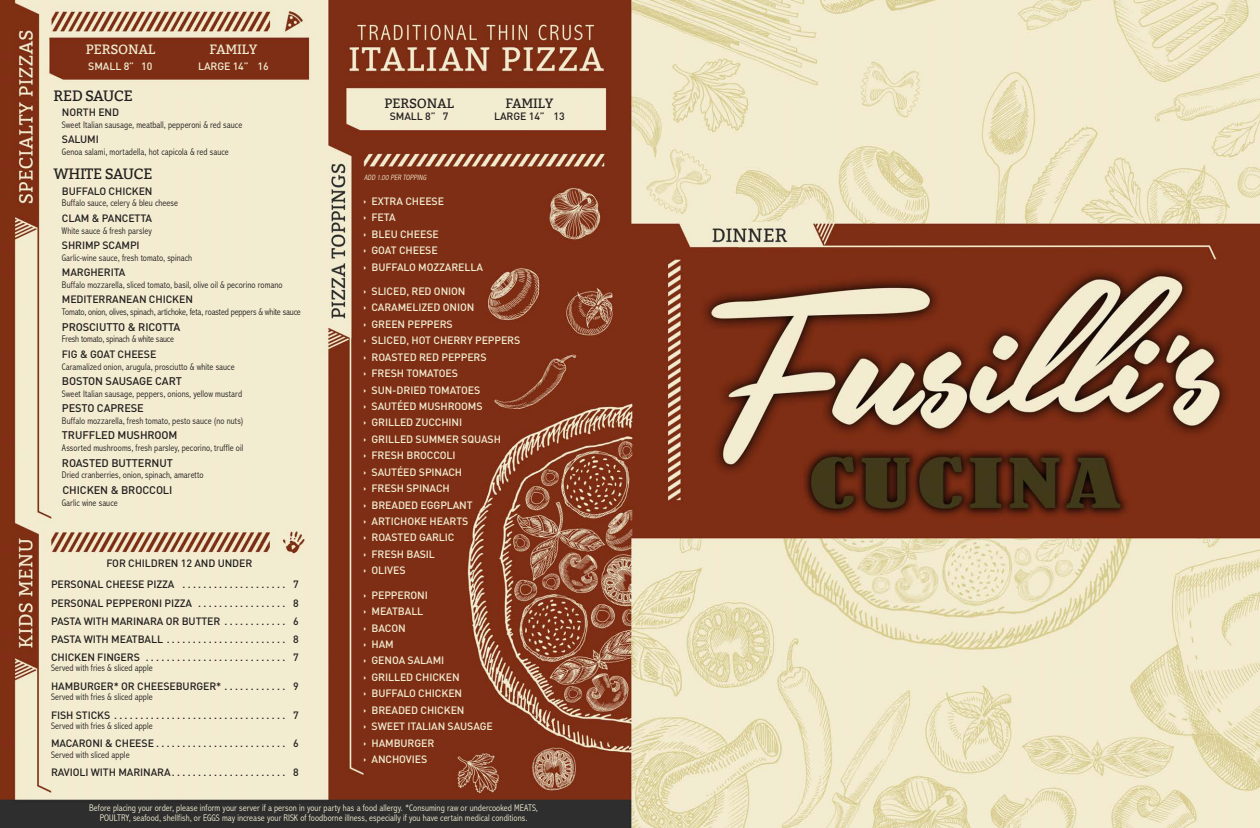
<style>
.page{position:relative;width:1260px;height:828px;background:#fff}
.page>*{position:absolute;margin:0;border:0;box-sizing:border-box;transform-origin:0 0}
.item_-_pasta{font:15px "Bitter";letter-spacing:-.03em;color:#231f20}
.item{font:13.4px "Bitter";letter-spacing:-.01em;color:#231f20}
.item-2{font:13.4px "Bitter";letter-spacing:-.01em;color:#f1edd1}
.item-3{font:500 11px "DIN";letter-spacing:-.01em;color:#231f20}
.item-4{font:500 10.6px "DIN";letter-spacing:-.01em;color:#231f20}
.item-5{font:500 10.6px "DIN";letter-spacing:-.01em;color:#f1edd1}
.description{font:300 condensed 9.6px "Abadi";letter-spacing:.01em;color:#231f20}
.description-2{font:300 condensed 9.6px/10px "Abadi";letter-spacing:.01em;color:#f1edd1;text-align:center}
.description-3{font:300 condensed 9.6px "Abadi";letter-spacing:-.01em;color:#231f20}
.description-4{font:300 condensed 9.6px "Abadi";letter-spacing:-.015em;color:#231f20}
.call_out{font:italic 300 condensed 7.7px "Abadi";color:#f1edd1}
</style>
<div class="page">
<img style="left:0;top:0;width:1260px;height:828px">
<p class="item-2" style="left:86px;top:42px;width:71px">PERSONAL</p>
<p class="item-5" style="left:88px;top:60px;width:66px">SMALL 8” 10</p>
<p class="item-2" style="left:209px;top:42px;width:49px">FAMILY</p>
<p class="item-5" style="left:198px;top:60px;width:72px">LARGE 14” 16</p>
<p class="item_-_pasta" style="left:53px;top:87px;width:81px">RED SAUCE</p>
<p class="item-4" style="left:62px;top:106px;width:59px">NORTH END</p>
<p class="description" style="left:62px;top:119px;width:182px">Sweet Italian sausage, meatball, pepperoni &amp; red sauce</p>
<p class="item-4" style="left:62px;top:133px;width:38px">SALUMI</p>
<p class="description" style="left:62px;top:146px;width:168px">Genoa salami, mortadella, hot capicola &amp; red sauce</p>
<p class="item_-_pasta" style="left:53px;top:165px;width:100px">WHITE SAUCE</p>
<p class="item-4" style="left:62px;top:184px;width:92px">BUFFALO CHICKEN</p>
<p class="description" style="left:62px;top:198px;width:118px">Buffalo sauce, celery &amp; bleu cheese</p>
<p class="item-4" style="left:62px;top:211px;width:92px">CLAM &amp; PANCETTA</p>
<p class="description" style="left:62px;top:225px;width:91px">White sauce &amp; fresh parsley</p>
<p class="item-4" style="left:62px;top:238px;width:79px">SHRIMP SCAMPI</p>
<p class="description" style="left:62px;top:252px;width:132px">Garlic-wine sauce, fresh tomato, spinach</p>
<p class="item-4" style="left:62px;top:266px;width:65px">MARGHERITA</p>
<p class="description" style="left:62px;top:279px;width:222px">Buffalo mozzarella, sliced tomato, basil, olive oil &amp; pecorino romano</p>
<p class="item-4" style="left:62px;top:293px;width:133px">MEDITERRANEAN CHICKEN</p>
<p class="description-3" style="left:62px;top:306px;width:240px">Tomato, onion, olives, spinach, artichoke, feta, roasted peppers &amp; white sauce</p>
<p class="item-3" style="left:62px;top:320px;width:120px">PROSCIUTTO &amp; RICOTTA</p>
<p class="description-4" style="left:62px;top:334px;width:114px">Fresh tomato, spinach &amp; white sauce</p>
<p class="item-4" style="left:62px;top:347px;width:96px">FIG &amp; GOAT CHEESE</p>
<p class="description" style="left:62px;top:361px;width:174px">Caramalized onion, arugula, prosciutto &amp; white sauce</p>
<p class="item-3" style="left:62px;top:374px;width:122px">BOSTON SAUSAGE CART</p>
<p class="description" style="left:62px;top:388px;width:182px">Sweet Italian sausage, peppers, onions, yellow mustard</p>
<p class="item-3" style="left:62px;top:401px;width:83px">PESTO CAPRESE</p>
<p class="description" style="left:62px;top:415px;width:183px">Buffalo mozzarella, fresh tomato, pesto sauce (no nuts)</p>
<p class="item-3" style="left:62px;top:428px;width:117px">TRUFFLED MUSHROOM</p>
<p class="description" style="left:62px;top:442px;width:183px">Assorted mushrooms, fresh parsley, pecorino, truffle oil</p>
<p class="item-3" style="left:62px;top:456px;width:112px">ROASTED BUTTERNUT</p>
<p class="description" style="left:62px;top:470px;width:143px">Dried cranberries, onion, spinach, amaretto</p>
<p class="item-3" style="left:62px;top:483px;width:111px">CHICKEN &amp; BROCCOLI</p>
<p class="description" style="left:62px;top:497px;width:57px">Garlic wine sauce</p>
<p class="item-4" style="left:106px;top:556px;width:147px">FOR CHILDREN 12 AND UNDER</p>
<p class="item-4" style="left:51px;top:578px;width:249px">PERSONAL CHEESE PIZZA . . . . . . . . . . . . . . . . . . . . 7</p>
<p class="item-4" style="left:51px;top:596px;width:249px">PERSONAL PEPPERONI PIZZA . . . . . . . . . . . . . . . . . 8</p>
<p class="item-4" style="left:51px;top:614px;width:249px">PASTA WITH MARINARA OR BUTTER . . . . . . . . . . . . 6</p>
<p class="item-4" style="left:51px;top:632px;width:249px">PASTA WITH MEATBALL . . . . . . . . . . . . . . . . . . . . . . . 8</p>
<p class="item-4" style="left:51px;top:651px;width:249px">CHICKEN FINGERS . . . . . . . . . . . . . . . . . . . . . . . . . . . 7</p>
<p class="description" style="left:51px;top:663px;width:103px">Served with fries &amp; sliced apple</p>
<p class="item-4" style="left:51px;top:679px;width:249px">HAMBURGER* OR CHEESEBURGER* . . . . . . . . . . . . 9</p>
<p class="description" style="left:51px;top:691px;width:103px">Served with fries &amp; sliced apple</p>
<p class="item-4" style="left:51px;top:708px;width:249px">FISH STICKS . . . . . . . . . . . . . . . . . . . . . . . . . . . . . . . . . 7</p>
<p class="description" style="left:51px;top:720px;width:103px">Served with fries &amp; sliced apple</p>
<p class="item-4" style="left:51px;top:737px;width:249px">MACARONI &amp; CHEESE . . . . . . . . . . . . . . . . . . . . . . . . . 6</p>
<p class="description" style="left:51px;top:749px;width:80px">Served with sliced apple</p>
<p class="item-4" style="left:51px;top:766px;width:249px">RAVIOLI WITH MARINARA . . . . . . . . . . . . . . . . . . . . . . 8</p>
<p class="item" style="left:384px;top:96px;width:71px">PERSONAL</p>
<p class="item-4" style="left:390px;top:110px;width:60px">SMALL 8” 7</p>
<p class="item" style="left:505px;top:96px;width:49px">FAMILY</p>
<p class="item-4" style="left:494px;top:110px;width:72px">LARGE 14” 13</p>
<p class="call_out" style="left:364px;top:173px;width:65px">ADD 1.00 PER TOPPING</p>
<p class="item-5" style="left:372px;top:194px;width:74px">EXTRA CHEESE</p>
<p class="item-5" style="left:372px;top:211px;width:26px">FETA</p>
<p class="item-5" style="left:372px;top:227px;width:69px">BLEU CHEESE</p>
<p class="item-5" style="left:372px;top:244px;width:68px">GOAT CHEESE</p>
<p class="item-5" style="left:372px;top:260px;width:113px">BUFFALO MOZZARELLA</p>
<p class="item-5" style="left:372px;top:284px;width:95px">SLICED, RED ONION</p>
<p class="item-5" style="left:372px;top:301px;width:104px">CARAMELIZED ONION</p>
<p class="item-5" style="left:372px;top:317px;width:83px">GREEN PEPPERS</p>
<p class="item-5" style="left:372px;top:334px;width:150px">SLICED, HOT CHERRY PEPPERS</p>
<p class="item-5" style="left:372px;top:350px;width:117px">ROASTED RED PEPPERS</p>
<p class="item-5" style="left:372px;top:367px;width:88px">FRESH TOMATOES</p>
<p class="item-5" style="left:372px;top:383px;width:110px">SUN-DRIED TOMATOES</p>
<p class="item-5" style="left:372px;top:399px;width:113px">SAUTÉED MUSHROOMS</p>
<p class="item-5" style="left:372px;top:416px;width:92px">GRILLED ZUCCHINI</p>
<p class="item-5" style="left:372px;top:432px;width:131px">GRILLED SUMMER SQUASH</p>
<p class="item-5" style="left:372px;top:449px;width:86px">FRESH BROCCOLI</p>
<p class="item-5" style="left:372px;top:465px;width:92px">SAUTÉED SPINACH</p>
<p class="item-5" style="left:372px;top:482px;width:80px">FRESH SPINACH</p>
<p class="item-5" style="left:372px;top:498px;width:103px">BREADED EGGPLANT</p>
<p class="item-5" style="left:372px;top:514px;width:98px">ARTICHOKE HEARTS</p>
<p class="item-5" style="left:372px;top:531px;width:84px">ROASTED GARLIC</p>
<p class="item-5" style="left:372px;top:547px;width:65px">FRESH BASIL</p>
<p class="item-5" style="left:372px;top:564px;width:36px">OLIVES</p>
<p class="item-5" style="left:372px;top:588px;width:58px">PEPPERONI</p>
<p class="item-5" style="left:372px;top:605px;width:53px">MEATBALL</p>
<p class="item-5" style="left:372px;top:621px;width:36px">BACON</p>
<p class="item-5" style="left:372px;top:637px;width:24px">HAM</p>
<p class="item-5" style="left:372px;top:654px;width:74px">GENOA SALAMI</p>
<p class="item-5" style="left:372px;top:670px;width:90px">GRILLED CHICKEN</p>
<p class="item-5" style="left:372px;top:687px;width:92px">BUFFALO CHICKEN</p>
<p class="item-5" style="left:372px;top:703px;width:94px">BREADED CHICKEN</p>
<p class="item-5" style="left:372px;top:720px;width:123px">SWEET ITALIAN SAUSAGE</p>
<p class="item-5" style="left:372px;top:736px;width:64px">HAMBURGER</p>
<p class="item-5" style="left:372px;top:752px;width:57px">ANCHOVIES</p>
<p class="description-2" style="left:89px;top:802px;width:450px">Before placing your order, please inform your server if a person in your party has a food allergy. *Consuming raw or undercooked MEATS,<br>POULTRY, seafood, shellfish, or EGGS may increase your RISK of foodborne illness, especially if you have certain medical conditions.</p>
</div>
